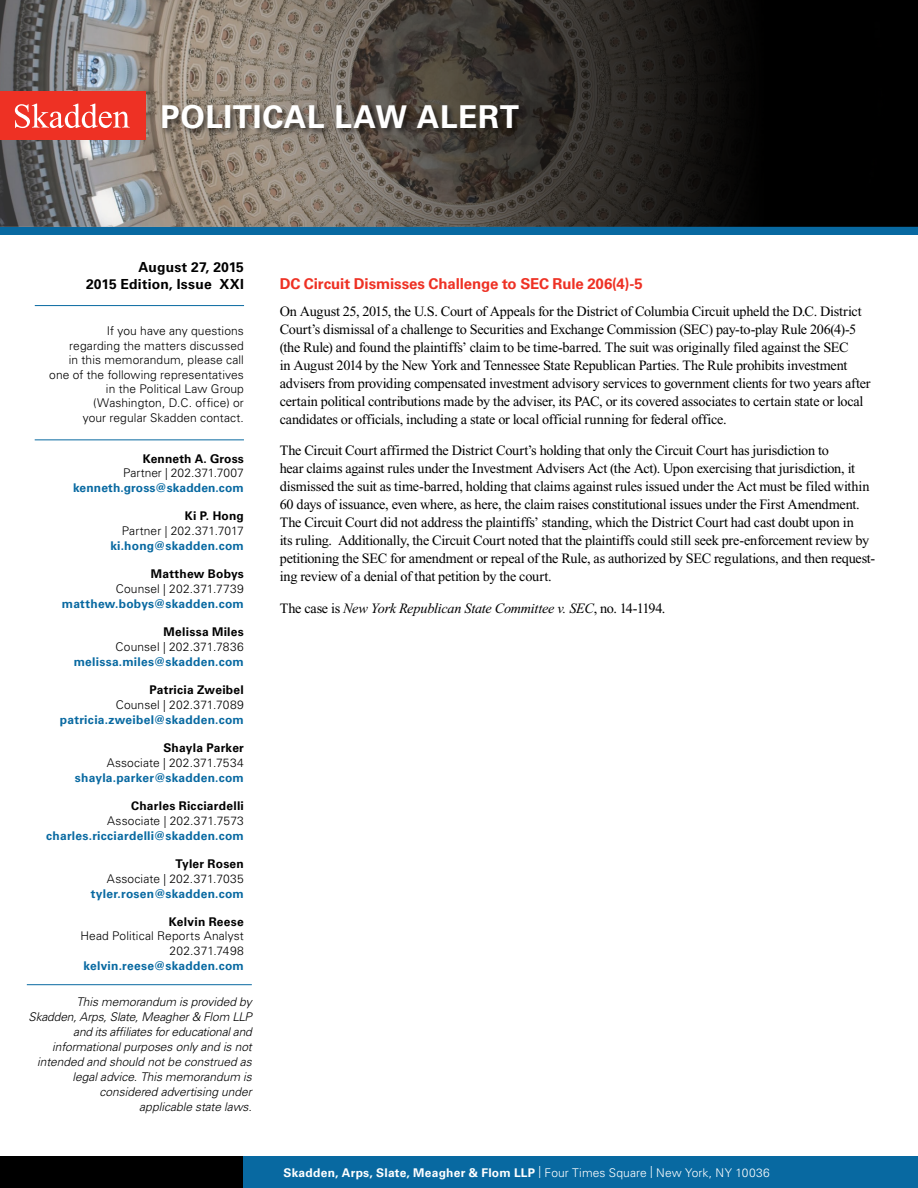
<style>
.page{position:relative;width:918px;height:1188px;background:#fff}
.page>*{position:absolute;margin:0;border:0;box-sizing:border-box;transform-origin:0 0}
.t1{font:700 31.5px "Univers LT Std";letter-spacing:.02em;color:#fff}
.t2{font:700 15px "Univers LT Std";letter-spacing:-.01em;color:#ee3124}
.t3{font:14.25px/18px "Times New Roman PS Std";letter-spacing:-.015em;color:#000}
.t4{font:italic 14.25px "Times New Roman PS Std";letter-spacing:-.02em;color:#000}
.t5{font:700 13.8px/16.6px "Univers LT Std";letter-spacing:.015em;color:#000;text-align:right}
.t6{font:300 12px/14.4px "Univers LT Std";letter-spacing:.01em;color:#000;text-align:right}
.t7{font:italic 300 12px/15px "Univers LT Std";letter-spacing:-.005em;color:#000;text-align:right}
.t8{font:700 12px "Univers LT Std";letter-spacing:.025em;color:#0869a1}
.t9{font:700 12px "Univers LT Std";letter-spacing:.02em;color:#000}
.t10{font:700 12px "Univers LT Std";letter-spacing:.02em;color:#fff}
.s1{font-style:normal}
.s2{font-weight:300}
</style>
<div class="page">
<div style="left:0;top:0;width:918px;height:235px;background:#0869a1"></div>
<img style="left:0;top:0;width:918px;height:227px">
<div style="left:0;top:91px;width:145px;height:49px;background:#ee3124"></div>
<svg style="left:15px;top:104px;width:115px;height:24px"></svg>
<div style="left:162px;top:104px;width:364px;height:32px;background:#000;opacity:.55"></div>
<div style="left:0;top:1156px;width:918px;height:32px;background:#0869a1"></div>
<div style="left:0;top:1156px;width:243px;height:32px;background:#000"></div>
<hr style="left:35px;top:440px;width:209px;height:1px;background:#0869a1">
<hr style="left:35px;top:305px;width:209px;height:1px;background:#0869a1">
<hr style="left:27px;top:984px;width:225px;height:1px;background:#0869a1">
<h1 class="t1" style="left:161px;top:98px;width:360px">Political law alert</h1>
<p class="t5" style="left:86px;top:259px;width:159px">August 27, 2015<br>2015 Edition, Issue XXI</p>
<p class="t6" style="left:49px;top:324px;width:196px">If you have any questions<br>regarding the matters discussed<br>in this memorandum, please call one of the following representatives in the Political Law Group (Washington, D.C. office) or<br>your regular Skadden contact.</p>
<p class="t9" style="left:143px;top:451px;width:103px">Kenneth A. Gross</p>
<p class="t6" style="left:123px;top:466px;width:122px">Partner | 202.371.7007</p>
<p class="t8" style="left:73px;top:480px;width:172px">kenneth.gross@skadden.com</p>
<p class="t9" style="left:185px;top:509px;width:61px">Ki P. Hong</p>
<p class="t6" style="left:122px;top:524px;width:124px">Partner | 202.371.7017</p>
<p class="t8" style="left:110px;top:539px;width:135px">ki.hong@skadden.com</p>
<p class="t9" style="left:151px;top:567px;width:95px">Matthew Bobys</p>
<p class="t6" style="left:116px;top:582px;width:130px">Counsel | 202.371.7739</p>
<p class="t8" style="left:62px;top:597px;width:184px">matthew.bobys@skadden.com</p>
<p class="t9" style="left:164px;top:625px;width:82px">Melissa Miles</p>
<p class="t6" style="left:116px;top:640px;width:130px">Counsel | 202.371.7836</p>
<p class="t8" style="left:74px;top:655px;width:172px">melissa.miles@skadden.com</p>
<p class="t9" style="left:149px;top:683px;width:96px">Patricia Zweibel</p>
<p class="t6" style="left:116px;top:697px;width:130px">Counsel | 202.371.7089</p>
<p class="t8" style="left:60px;top:713px;width:185px">patricia.zweibel@skadden.com</p>
<p class="t9" style="left:163px;top:741px;width:82px">Shayla Parker</p>
<p class="t6" style="left:107px;top:755px;width:139px">Associate | 202.371.7534</p>
<p class="t8" style="left:75px;top:771px;width:171px">shayla.parker@skadden.com</p>
<p class="t9" style="left:131px;top:799px;width:114px">Charles Ricciardelli</p>
<p class="t6" style="left:107px;top:813px;width:138px">Associate | 202.371.7573</p>
<p class="t8" style="left:46px;top:829px;width:199px">charles.ricciardelli@skadden.com</p>
<p class="t9" style="left:175px;top:857px;width:70px">Tyler Rosen</p>
<p class="t6" style="left:107px;top:871px;width:138px">Associate | 202.371.7035</p>
<p class="t8" style="left:91px;top:887px;width:155px">tyler.rosen@skadden.com</p>
<p class="t9" style="left:169px;top:914px;width:76px">Kelvin Reese</p>
<p class="t6" style="left:80px;top:928px;width:165px;line-height:15px">Head Political Reports Analyst<br>202.371.7498</p>
<p class="t8" style="left:83px;top:959px;width:162px">kelvin.reese@skadden.com</p>
<p class="t7" style="left:29px;top:994px;width:225px">This memorandum is provided by Skadden, Arps, Slate, Meagher &amp; Flom LLP and its affiliates for educational and informational purposes only and is not intended and should not be construed as legal advice. This memorandum is considered advertising under<br>applicable state laws.</p>
<p class="t2" style="left:280px;top:275px;width:365px">DC Circuit Dismisses Challenge to SEC Rule 206(4)-5</p>
<p class="t3" style="left:280px;top:302px;width:593px">On August 25, 2015, the U.S. Court of Appeals for the District of Columbia Circuit upheld the D.C. District Court’s dismissal of a challenge to Securities and Exchange Commission (SEC) pay-to-play Rule 206(4)-5 (the Rule) and found the plaintiffs’ claim to be time-barred. The suit was originally filed against the SEC<br>in August 2014 by the New York and Tennessee State Republican Parties. The Rule prohibits investment advisers from providing compensated investment advisory services to government clients for two years after certain political contributions made by the adviser, its PAC, or its covered associates to certain state or local candidates or officials, including a state or local official running for federal office.</p>
<p class="t3" style="left:280px;top:442px;width:597px">The Circuit Court affirmed the District Court’s holding that only the Circuit Court has jurisdiction to<br>hear claims against rules under the Investment Advisers Act (the Act). Upon exercising that jurisdiction, it dismissed the suit as time-barred, holding that claims against rules issued under the Act must be filed within 60 days of issuance, even where, as here, the claim raises constitutional issues under the First Amendment.<br>The Circuit Court did not address the plaintiffs’ standing, which the District Court had cast doubt upon in<br>its ruling. Additionally, the Circuit Court noted that the plaintiffs could still seek pre-enforcement review by petitioning the SEC for amendment or repeal of the Rule, as authorized by SEC regulations, and then request&shy;ing review of a denial of that petition by the court.</p>
<p class="t4" style="left:280px;top:600px;width:387px"><span class="s1">The case is</span> New York Republican State Committee v. SEC<span class="s1">, no. 14-1194.</span></p>
<p class="t10" style="left:284px;top:1165px;width:488px">Skadden, Arps, Slate, Meagher &amp; Flom LLP <span class="s2">| Four Times Square | New York, NY 10036</span></p>
</div>
